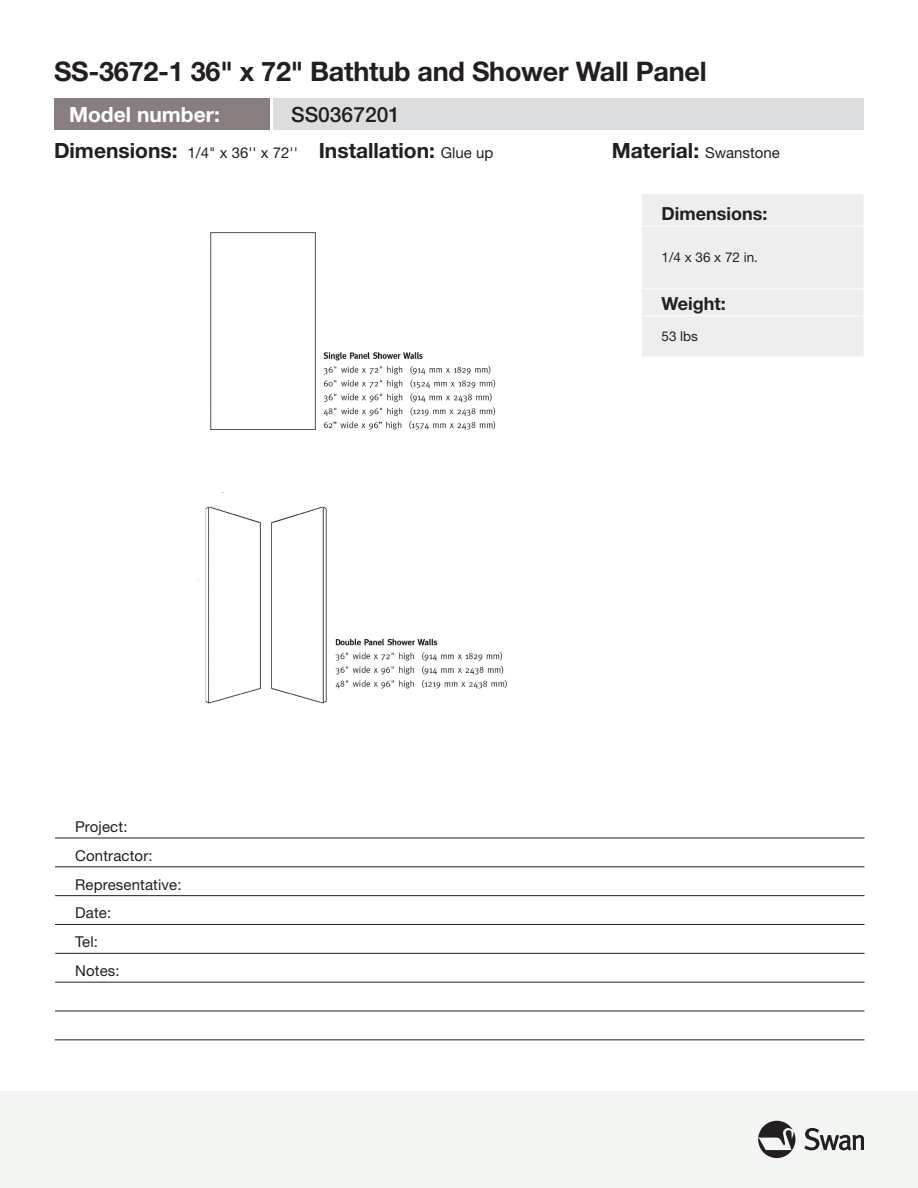
<style>
.page{position:relative;width:918px;height:1188px;background:#fff}
.page>*{position:absolute;margin:0;border:0;box-sizing:border-box;transform-origin:0 0}
.t1{font:700 27px "Helvetica Neue LT Std";letter-spacing:-.01em;color:#231f20}
.dimensions{font:700 21px "Helvetica Neue LT Std";color:#231f20}
.SKU_LBL_VAR{font:700 21px "Helvetica Neue LT Std";color:#fff}
.t2{font:500 21px "Helvetica Neue LT Std";color:#231f20}
.product-features-tit{font:700 18px "Helvetica Neue LT Std";color:#231f20}
.dimensions-2{font:15px "Helvetica Neue LT Std";color:#231f20}
.REPRESENTATIVE_LBL_V{font:15px "Helvetica Neue LT Std";letter-spacing:.01em;color:#231f20}
.CONTRACTOR_LBL_VAR{font:15px "Helvetica Neue LT Std";letter-spacing:.01em;color:#231f20}
.TEL_LBL_VAR{font:15px "Helvetica Neue LT Std";letter-spacing:.01em;color:#231f20}
.PROJECT_LBL_VAR{font:15px "Helvetica Neue LT Std";letter-spacing:.01em;color:#231f20}
.DATE_LBL_VAR{font:15px "Helvetica Neue LT Std";color:#231f20}
.product-features-tex{font:13.5px "Helvetica Neue LT Std";color:#231f20}
.s1{font-weight:700;font-size:21px}
.s2{font-weight:400;font-size:15px}
</style>
<div class="page">
<div style="left:0;top:1091px;width:918px;height:97px;background:#f3f6f3"></div>
<div style="left:273px;top:99px;width:591px;height:31px;background:#dcdddf"></div>
<div style="left:54px;top:99px;width:216px;height:31px;background:#887e80"></div>
<svg style="left:804px;top:1128px;width:60px;height:23px"></svg>
<svg style="left:758px;top:1121px;width:37px;height:37px"></svg>
<hr style="left:55px;top:838px;width:810px;height:1px;background:#231f20">
<hr style="left:55px;top:867px;width:810px;height:1px;background:#231f20">
<hr style="left:55px;top:895px;width:810px;height:1px;background:#231f20">
<hr style="left:55px;top:924px;width:810px;height:1px;background:#231f20">
<hr style="left:55px;top:1011px;width:810px;height:1px;background:#231f20">
<hr style="left:55px;top:1040px;width:810px;height:1px;background:#231f20">
<hr style="left:55px;top:953px;width:810px;height:1px;background:#231f20">
<hr style="left:55px;top:982px;width:810px;height:1px;background:#231f20">
<svg style="left:55px;top:837px;width:1px;height:203px"></svg>
<img style="left:198px;top:232px;width:309px;height:472px">
<div style="left:642px;top:194px;width:222px;height:162px;background:#eeeeef"></div>
<hr style="left:641px;top:315px;width:223px;height:1px;background:#fff">
<p class="t1" style="left:54px;top:54px;width:654px">SS-3672-1 36" x 72" Bathtub and Shower Wall Panel</p>
<p class="SKU_LBL_VAR" style="left:69px;top:101px;width:152px">Model number:</p>
<p class="t2" style="left:291px;top:102px;width:110px">SS0367201</p>
<p class="dimensions-2" style="left:54px;top:144px;width:245px"><span class="s1">Dimensions:</span> 1/4" x 36'' x 72''</p>
<p class="dimensions" style="left:319px;top:138px;width:176px">Installation: <span class="s2">Glue up</span></p>
<p class="dimensions" style="left:612px;top:138px;width:169px">Material: <span class="s2">Swanstone</span></p>
<p class="PROJECT_LBL_VAR" style="left:75px;top:818px;width:54px">Project:</p>
<p class="CONTRACTOR_LBL_VAR" style="left:75px;top:847px;width:79px">Contractor:</p>
<p class="REPRESENTATIVE_LBL_V" style="left:75px;top:875px;width:108px">Representative:</p>
<p class="DATE_LBL_VAR" style="left:75px;top:904px;width:38px">Date:</p>
<p class="TEL_LBL_VAR" style="left:75px;top:933px;width:24px">Tel:</p>
<p class="TEL_LBL_VAR" style="left:75px;top:962px;width:46px">Notes:</p>
<p class="product-features-tit" style="left:662px;top:203px;width:107px">Dimensions:</p>
<p class="product-features-tex" style="left:661px;top:250px;width:98px">1/4 x 36 x 72 in.</p>
<p class="product-features-tit" style="left:662px;top:292px;width:66px">Weight:</p>
<p class="product-features-tex" style="left:661px;top:328px;width:38px">53 lbs</p>
</div>
